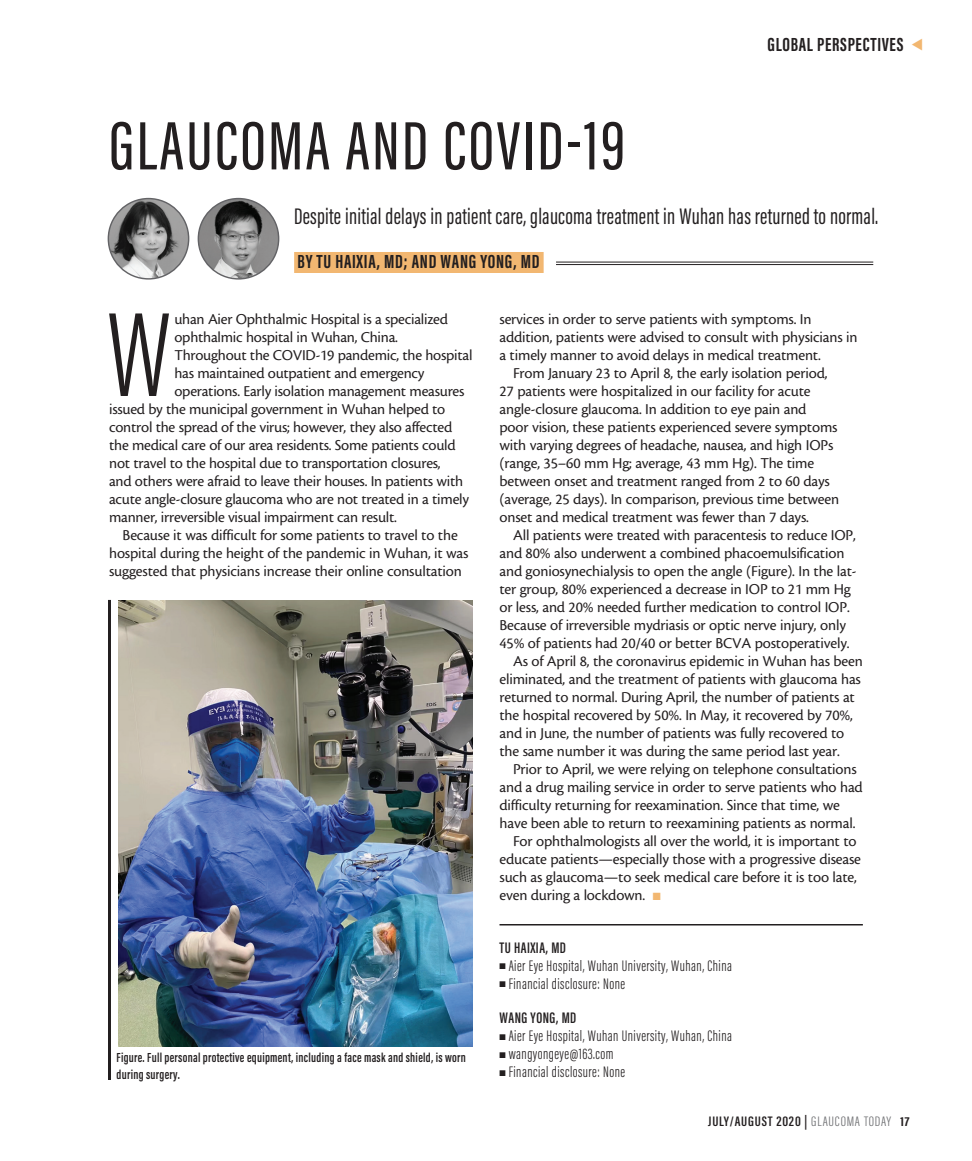
<style>
.page{position:relative;width:972px;height:1161px;background:#fff}
.page>*{position:absolute;margin:0;border:0;box-sizing:border-box;transform-origin:0 0}
.body_first{font:300 123.6px "Acumin Pro Extra Cond";color:#231f20}
.headline{font:500 70.5px "Acumin Pro Extra Cond";letter-spacing:.035em;color:#231f20}
.deck{font:23.25px "Acumin Pro Extra Cond";letter-spacing:.01em;color:#231f20}
.author{font:700 19.5px "Acumin Pro Extra Cond";letter-spacing:.035em;color:#231f20}
.body{font:15.75px/18px "Cronos MM 408 10";letter-spacing:-.01em;color:#231f20}
.body_first-2{font:15.75px "Cronos MM 408 10";letter-spacing:-.015em;color:#231f20}
.bio_info{font:300 15.75px "Acumin Pro Extra Cond";letter-spacing:.03em;color:#231f20}
.bio_name{font:600 15.75px "Acumin Pro Extra Cond";letter-spacing:.03em;color:#231f20}
.bio_name_no_line{font:600 15.75px "Acumin Pro Extra Cond";letter-spacing:.03em;color:#231f20}
.t1{font:600 14.1px "Acumin Pro Extra Cond";letter-spacing:.05em;color:#231f20;scale:1.11 1}
.t2{font:600 13.5px/16.5px "Acumin Pro Extra Cond";letter-spacing:.02em;color:#231f20}
.s1{color:#f2b771}
.s2{font-weight:300;color:#6c6d70}
.s3{font-weight:700;font-size:13.35px}
</style>
<div class="page">
<hr style="left:500px;top:924px;width:363px;height:2px;background:#231f20">
<div style="left:294px;top:252px;width:250px;height:21px;background:#f2b771"></div>
<hr style="left:556px;top:262px;width:317px;height:1px;background:#231f20">
<hr style="left:556px;top:264px;width:317px;height:1px;background:#231f20">
<img style="left:198px;top:199px;width:81px;height:80px;border-radius:40px">
<div style="left:198px;top:198px;width:81px;height:82px;border:1px solid #636366;border-radius:50%"></div>
<img style="left:108px;top:199px;width:81px;height:80px;border-radius:40px">
<div style="left:108px;top:198px;width:81px;height:82px;border:1px solid #636366;border-radius:50%"></div>
<img style="left:118px;top:600px;width:354px;height:447px">
<hr style="left:108px;top:600px;width:3px;height:480px;background:#231f20">
<p class="headline" style="left:109px;top:103px;width:517px">GLAUCOMA AND COVID-19</p>
<p class="author" style="left:767px;top:32px;width:138px">GLOBAL PERSPECTIVES</p>
<p class="deck" style="left:294px;top:202px;width:586px">Despite initial delays in patient care, glaucoma treatment in Wuhan has returned to normal.</p>
<p class="author" style="left:298px;top:250px;width:243px">BY TU HAIXIA, MD; AND WANG YONG, MD</p>
<p class="body_first" style="left:107px;top:281px;width:65px">W</p>
<p class="body_first-2" style="left:174px;top:311px;width:275px">uhan Aier Ophthalmic Hospital is a specialized</p>
<p class="body_first-2" style="left:174px;top:329px;width:225px">ophthalmic hospital in Wuhan, China.</p>
<p class="body_first-2" style="left:174px;top:347px;width:300px">Throughout the COVID-19 pandemic, the hospital</p>
<p class="body_first-2" style="left:174px;top:365px;width:252px">has maintained outpatient and emergency</p>
<p class="body_first-2" style="left:174px;top:383px;width:292px">operations. Early isolation management measures</p>
<p class="body_first-2" style="left:109px;top:401px;width:338px">issued by the municipal government in Wuhan helped to</p>
<p class="body_first-2" style="left:109px;top:419px;width:345px">control the spread of the virus; however, they also affected</p>
<p class="body_first-2" style="left:109px;top:437px;width:348px">the medical care of our area residents. Some patients could</p>
<p class="body_first-2" style="left:109px;top:455px;width:333px">not travel to the hospital due to transportation closures,</p>
<p class="body_first-2" style="left:109px;top:473px;width:356px">and others were afraid to leave their houses. In patients with</p>
<p class="body_first-2" style="left:109px;top:491px;width:361px">acute angle-closure glaucoma who are not treated in a timely</p>
<p class="body_first-2" style="left:109px;top:509px;width:289px">manner, irreversible visual impairment can result.</p>
<p class="body" style="left:109px;top:526px;width:361px;text-align:center">Because it was difficult for some patients to travel to the hospital during the height of the pandemic in Wuhan, it was suggested that physicians increase their online consultation</p>
<p class="t2" style="left:117px;top:1049px;width:351px">Figure. Full personal protective equipment, including a face mask and shield, is worn during surgery.</p>
<p class="body" style="left:500px;top:310px;width:360px">services in order to serve patients with symptoms. In addition, patients were advised to consult with physicians in a timely manner to avoid delays in medical treatment.</p>
<p class="body" style="left:500px;top:364px;width:341px;text-indent:14px">From January 23 to April 8, the early isolation period, 27 patients were hospitalized in our facility for acute angle-closure glaucoma. In addition to eye pain and poor vision, these patients experienced severe symptoms with varying degrees of headache, nausea, and high IOPs (range, 35–60 mm Hg; average, 43 mm Hg). The time between onset and treatment ranged from 2 to 60 days (average, 25 days). In comparison, previous time between onset and medical treatment was fewer than 7 days.</p>
<p class="body" style="left:500px;top:526px;width:359px;text-indent:14px">All patients were treated with paracentesis to reduce IOP, and 80% also underwent a combined phacoemulsification and goniosynechialysis to open the angle (Figure). In the lat&shy;ter group, 80% experienced a decrease in IOP to 21 mm Hg or less, and 20% needed further medication to control IOP.<br>Because of irreversible mydriasis or optic nerve injury, only 45% of patients had 20/40 or better BCVA postoperatively.</p>
<p class="body" style="left:500px;top:652px;width:365px;text-indent:14px">As of April 8, the coronavirus epidemic in Wuhan has been eliminated, and the treatment of patients with glaucoma has returned to normal. During April, the number of patients at the hospital recovered by 50%. In May, it recovered by 70%, and in June, the number of patients was fully recovered to the same number it was during the same period last year.</p>
<p class="body" style="left:500px;top:760px;width:365px;text-indent:14px">Prior to April, we were relying on telephone consultations and a drug mailing service in order to serve patients who had difficulty returning for reexamination. Since that time, we have been able to return to reexamining patients as normal.</p>
<p class="body" style="left:500px;top:832px;width:363px;text-indent:14px">For ophthalmologists all over the world, it is important to educate patients—especially those with a progressive disease such as glaucoma—to seek medical care before it is too late, even during a lockdown. <span class="s1">■</span></p>
<p class="bio_name" style="left:500px;top:938px;width:68px">TU HAIXIA, MD</p>
<p class="bio_info" style="left:500px;top:956px;width:234px">■ Aier Eye Hospital, Wuhan University, Wuhan, China</p>
<p class="bio_info" style="left:500px;top:974px;width:127px">■ Financial disclosure: None</p>
<p class="bio_name_no_line" style="left:500px;top:1008px;width:78px">WANG YONG, MD</p>
<p class="bio_info" style="left:500px;top:1026px;width:234px">■ Aier Eye Hospital, Wuhan University, Wuhan, China</p>
<p class="bio_info" style="left:500px;top:1044px;width:116px">■ wangyongeye@163.com</p>
<p class="bio_info" style="left:500px;top:1062px;width:127px">■ Financial disclosure: None</p>
<p class="t1" style="left:708px;top:1113px;width:183px">JULY/AUGUST 2020 | <span class="s2">GLAUCOMA TODAY</span> <span class="s3">17</span></p>
</div>
